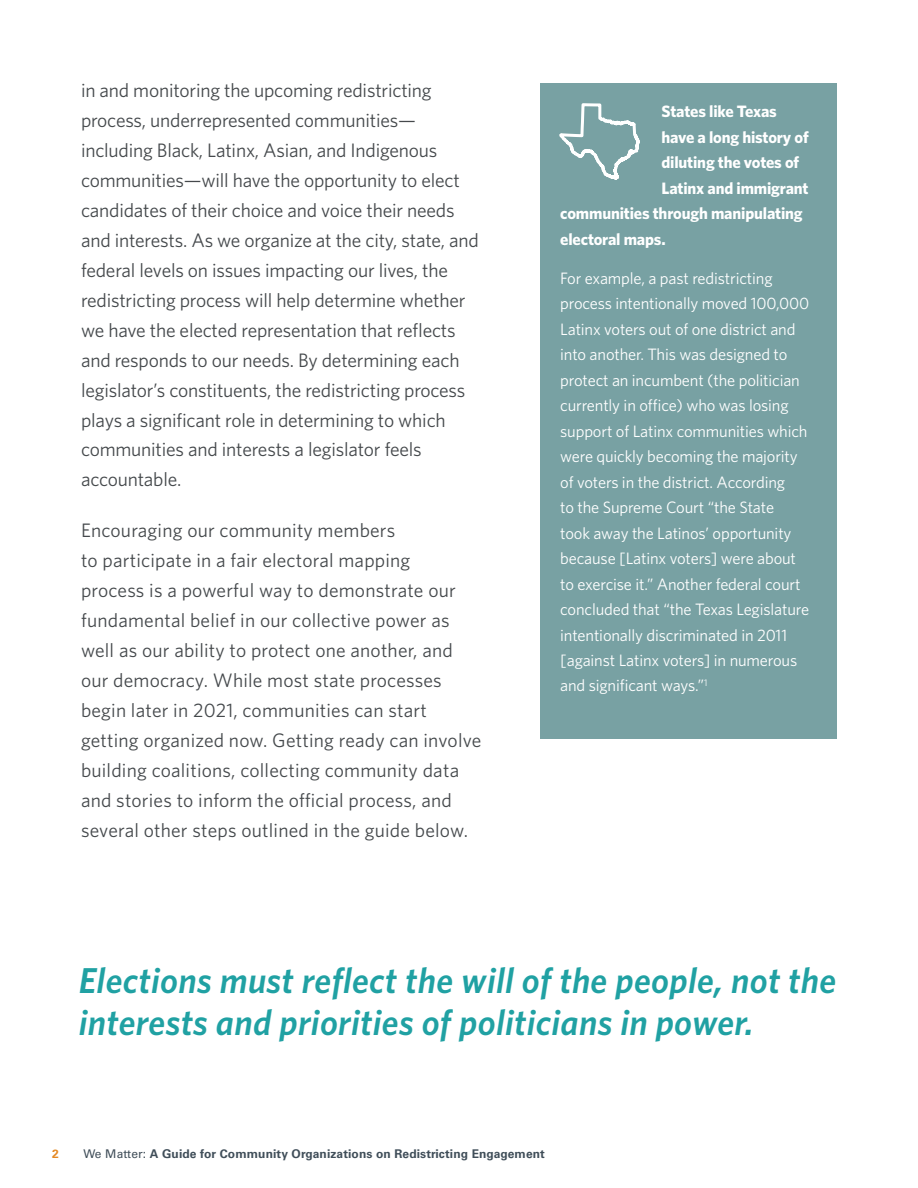
<style>
.page{position:relative;width:918px;height:1188px;background:#fff}
.page>*{position:absolute;margin:0;border:0;box-sizing:border-box;transform-origin:0 0}
.t1{font:italic 600 36px/42px "Whitney";letter-spacing:.01em;color:#20a1a3}
.t2{font:19.5px/30px "Whitney";letter-spacing:-.01em;color:#45494c}
.t3{font:19.5px/30px "Whitney";letter-spacing:.01em;color:#45494c}
.t4{font:16.5px/25.5px "Whitney";letter-spacing:-.01em;color:#fff}
.t5{font:700 16.5px "Whitney";letter-spacing:-.01em;color:#fff}
.t6{font:700 12px "Univers LT Std";letter-spacing:.01em;color:#404e59}
.t7{font:700 12px "Univers LT Std";color:#e48924}
.s1{font-weight:400}
</style>
<div class="page">
<div style="left:540px;top:84px;width:297px;height:655px;background:#78a1a3"></div>
<svg style="left:558px;top:83px;width:83px;height:97px"></svg>
<p class="t2" style="left:81px;top:74px;width:399px">in and monitoring the upcoming redistricting process, underrepresented communities— including Black, Latinx, Asian, and Indigenous communities—will have the opportunity to elect candidates of their choice and voice their needs and interests. As we organize at the city, state, and federal levels on issues impacting our lives, the redistricting process will help determine whether we have the elected representation that reflects and responds to our needs. By determining each legislator’s constituents, the redistricting process plays a significant role in determining to which communities and interests a legislator feels accountable.</p>
<p class="t3" style="left:81px;top:514px;width:402px">Encouraging our community members<br>to participate in a fair electoral mapping<br>process is a powerful way to demonstrate our fundamental belief in our collective power as well as our ability to protect one another, and our democracy. While most state processes begin later in 2021, communities can start getting organized now. Getting ready can involve building coalitions, collecting community data and stories to inform the official process, and several other steps outlined in the guide below.</p>
<p class="t5" style="left:662px;top:100px;width:117px">States like Texas</p>
<p class="t5" style="left:662px;top:126px;width:149px">have a long history of</p>
<p class="t5" style="left:662px;top:151px;width:139px">diluting the votes of</p>
<p class="t5" style="left:662px;top:177px;width:149px">Latinx and immigrant</p>
<p class="t5" style="left:560px;top:202px;width:244px">communities through manipulating</p>
<p class="t5" style="left:560px;top:228px;width:107px">electoral maps.</p>
<p class="t4" style="left:560px;top:265px;width:251px">For example, a past redistricting process intentionally moved 100,000<br>Latinx voters out of one district and into another. This was designed to protect an incumbent (the politician currently in office) who was losing support of Latinx communities which were quickly becoming the majority of voters in the district. According<br>to the Supreme Court “the State<br>took away the Latinos’ opportunity because [Latinx voters] were about to exercise it.” Another federal court concluded that “the Texas Legislature intentionally discriminated in 2011 [against Latinx voters] in numerous and significant ways.”<sup>1</sup></p>
<h1 class="t1" style="left:79px;top:959px;width:759px">Elections must reflect the will of the people, not the interests and priorities of politicians in power.</h1>
<p class="t7" style="left:52px;top:1147px;width:8px">2</p>
<p class="t6" style="left:84px;top:1147px;width:463px"><span class="s1">We Matter:</span> A Guide for Community Organizations on Redistricting Engagement</p>
</div>
